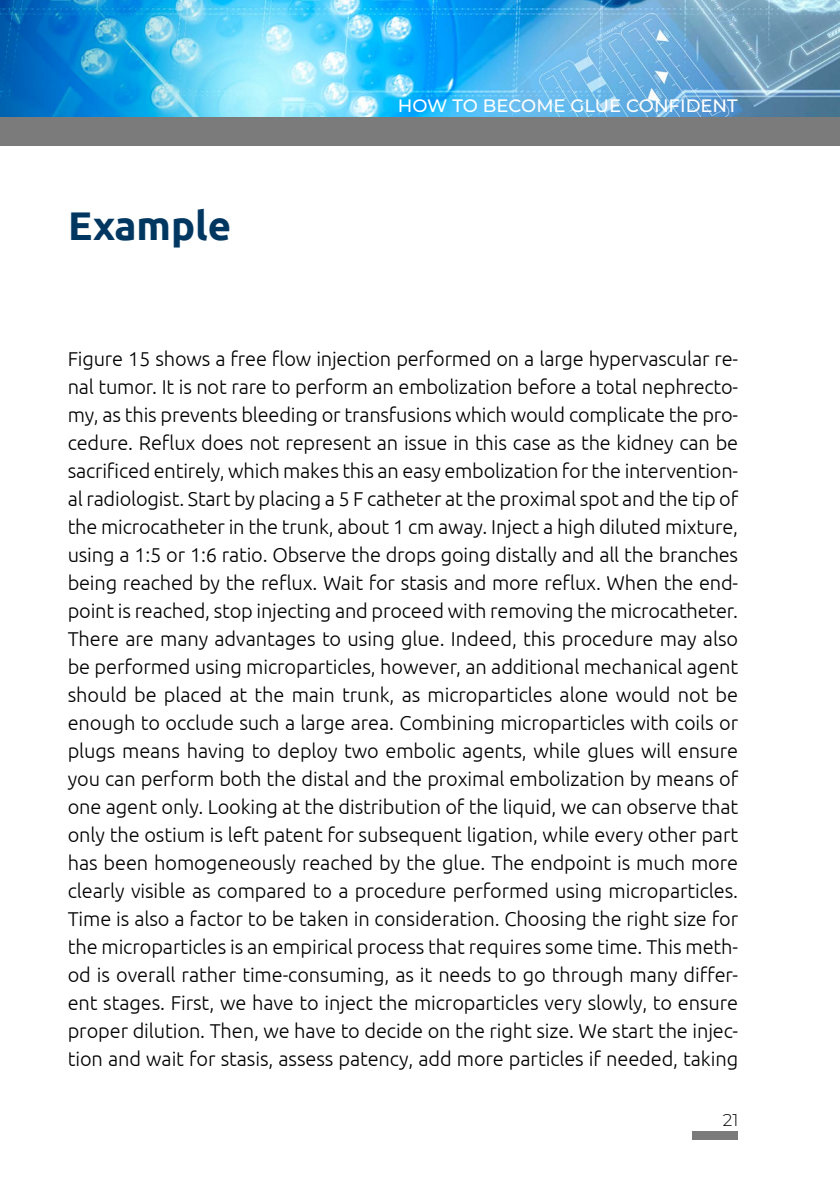
<style>
.page{position:relative;width:840px;height:1191px;background:#fff}
.page>*{position:absolute;margin:0;border:0;box-sizing:border-box;transform-origin:0 0}
.t1{font:700 40px "Ubuntu";color:#003761}
.t2{font:300 20px/28px "Ubuntu";letter-spacing:-.005em;color:#000;text-align:justify}
.t3{font:500 18px "Montserrat";color:#fff}
.t4{font:300 17px "Montserrat";color:#000}
</style>
<div class="page">
<div style="left:0;top:117px;width:839px;height:28px;background:#7c7b7b"></div>
<img style="left:278px;top:0;width:561px;height:117px">
<svg style="left:0;top:0;width:278px;height:117px"></svg>
<div style="left:692px;top:1131px;width:45px;height:9px;background:#7c7b7b"></div>
<h1 class="t1" style="left:68px;top:202px;width:165px">Example</h1>
<p class="t3" style="left:398px;top:93px;width:341px">HOW TO BECOME GLUE CONFIDENT</p>
<p class="t2" style="left:68px;top:344px;width:671px">Figure 15 shows a free flow injection performed on a large hypervascular re&shy;nal tumor. It is not rare to perform an embolization before a total nephrecto&shy;my, as this prevents bleeding or transfusions which would complicate the pro&shy;cedure. Reflux does not represent an issue in this case as the kidney can be sacrificed entirely, which makes this an easy embolization for the intervention&shy;al radiologist. Start by placing a 5 F catheter at the proximal spot and the tip of the microcatheter in the trunk, about 1 cm away. Inject a high diluted mixture, using a 1:5 or 1:6 ratio. Observe the drops going distally and all the branches being reached by the reflux. Wait for stasis and more reflux. When the end&shy;point is reached, stop injecting and proceed with removing the microcatheter.<br>There are many advantages to using glue. Indeed, this procedure may also be performed using microparticles, however, an additional mechanical agent should be placed at the main trunk, as microparticles alone would not be enough to occlude such a large area. Combining microparticles with coils or plugs means having to deploy two embolic agents, while glues will ensure you can perform both the distal and the proximal embolization by means of one agent only. Looking at the distribution of the liquid, we can observe that only the ostium is left patent for subsequent ligation, while every other part has been homogeneously reached by the glue. The endpoint is much more clearly visible as compared to a procedure performed using microparticles.<br>Time is also a factor to be taken in consideration. Choosing the right size for the microparticles is an empirical process that requires some time. This meth&shy;od is overall rather time-consuming, as it needs to go through many differ&shy;ent stages. First, we have to inject the microparticles very slowly, to ensure proper dilution. Then, we have to decide on the right size. We start the injec&shy;tion and wait for stasis, assess patency, add more particles if needed, taking</p>
<p class="t4" style="left:722px;top:1108px;width:17px">21</p>
</div>
